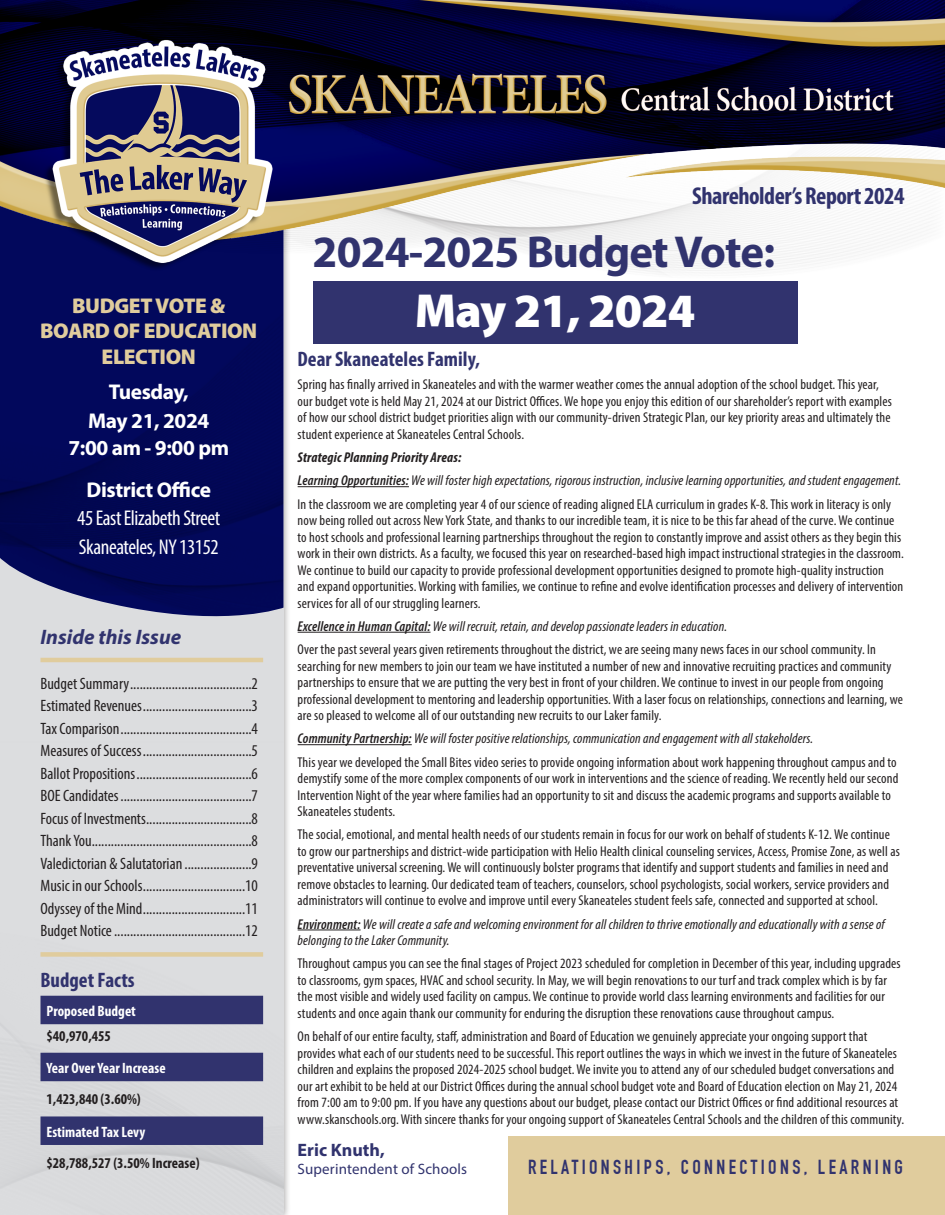
<style>
.page{position:relative;width:945px;height:1215px;background:#fff}
.page>*{position:absolute;margin:0;border:0;box-sizing:border-box;transform-origin:0 0}
.t1{font:900 48px "Myriad Pro";letter-spacing:-.02em;color:#fff}
.t2{font:700 44.85px "Myriad Pro";letter-spacing:-.02em;color:#31336e}
.t3{font:700 condensed 24.45px "Myriad Pro";letter-spacing:-.02em;color:#31336e}
.t4{font:700 21.45px "Myriad Pro";letter-spacing:-.02em;color:#fff}
.t5{font:condensed 21.45px "Myriad Pro";letter-spacing:-.02em;color:#fff}
.t6{font:900 21.45px/25.7px "Myriad Pro";letter-spacing:-.02em;color:#e0cc9d;text-align:center}
.t7{font:700 condensed 21px "Myriad Pro";color:#31336e}
.t8{font:italic 700 21px "Myriad Pro";color:#31336e}
.t9{font:700 19.95px "DIN Condensed";letter-spacing:.17em;color:#31336e}
.t10{font:700 18px "Myriad Pro";color:#31336e}
.t11{font:condensed 16.5px "Myriad Pro";color:#231f20}
.t12{font:700 condensed 15px "Myriad Pro";color:#231f20}
.t13{font:700 condensed 15px "Myriad Pro";color:#fff}
.t14{font:15px "Myriad Pro";letter-spacing:.01em;color:#31336e}
.t15{font:condensed 14.25px/16.5px "Myriad Pro";letter-spacing:.01em;color:#231f20}
.t16{font:italic condensed 14.25px/16.5px "Myriad Pro";letter-spacing:.01em;color:#231f20}
.t17{font:italic 700 condensed 14.25px "Myriad Pro";letter-spacing:.01em;color:#231f20}
.s1{font-weight:600}
</style>
<div class="page">
<img style="left:0;top:309px;width:284px;height:310px">
<img style="left:0;top:0;width:945px;height:309px">
<div style="left:313px;top:281px;width:485px;height:63px;background:#31336e"></div>
<div style="left:40px;top:996px;width:223px;height:28px;background:#31336e"></div>
<div style="left:40px;top:1053px;width:223px;height:28px;background:#31336e"></div>
<div style="left:40px;top:1116px;width:223px;height:29px;background:#31336e"></div>
<hr style="left:40px;top:658px;width:223px;height:4px;background:#e0cc9d">
<div style="left:40px;top:952px;width:223px;height:5px;background:#e0cc9d"></div>
<hr style="left:298px;top:486px;width:111px;height:1px;background:#231f20">
<hr style="left:298px;top:632px;width:133px;height:1px;background:#231f20">
<hr style="left:298px;top:744px;width:114px;height:1px;background:#231f20">
<hr style="left:298px;top:930px;width:63px;height:1px;background:#231f20">
<div style="left:508px;top:1137px;width:437px;height:78px;background:#e0cc9d"></div>
<p class="t6" style="left:40px;top:292px;width:219px">BUDGET VOTE &amp;<br>BOARD OF EDUCATION<br>ELECTION</p>
<p class="t4" style="left:109px;top:378px;width:82px">Tuesday,</p>
<p class="t4" style="left:88px;top:407px;width:123px">May 21, 2024</p>
<p class="t4" style="left:69px;top:434px;width:162px">7:00 am - 9:00 pm</p>
<p class="t4" style="left:87px;top:476px;width:126px">District Office</p>
<p class="t5" style="left:77px;top:505px;width:145px">45 East Elizabeth Street</p>
<p class="t5" style="left:79px;top:534px;width:141px">Skaneateles, NY 13152</p>
<p class="t8" style="left:40px;top:623px;width:142px">Inside this Issue</p>
<p class="t11" style="left:40px;top:674px;width:219px">Budget Summary......................................2</p>
<p class="t11" style="left:40px;top:696px;width:219px">Estimated Revenues..................................3</p>
<p class="t11" style="left:40px;top:719px;width:219px">Tax Comparison.........................................4</p>
<p class="t11" style="left:40px;top:741px;width:219px">Measures of Success..................................5</p>
<p class="t11" style="left:40px;top:764px;width:219px">Ballot Propositions....................................6</p>
<p class="t11" style="left:40px;top:786px;width:219px">BOE Candidates.........................................7</p>
<p class="t11" style="left:40px;top:809px;width:219px">Focus of Investments.................................8</p>
<p class="t11" style="left:40px;top:831px;width:219px">Thank You..................................................8</p>
<p class="t11" style="left:40px;top:854px;width:219px">Valedictorian &amp; Salutatorian .....................9</p>
<p class="t11" style="left:40px;top:876px;width:219px">Music in our Schools................................10</p>
<p class="t11" style="left:40px;top:899px;width:219px">Odyssey of the Mind................................11</p>
<p class="t11" style="left:40px;top:921px;width:219px">Budget Notice.........................................12</p>
<p class="t7" style="left:40px;top:967px;width:96px">Budget Facts</p>
<p class="t13" style="left:46px;top:1002px;width:91px">Proposed Budget</p>
<p class="t12" style="left:46px;top:1026px;width:66px">$40,970,455</p>
<p class="t13" style="left:46px;top:1059px;width:121px">Year Over Year Increase</p>
<p class="t12" style="left:46px;top:1090px;width:96px">1,423,840 (3.60%)</p>
<p class="t13" style="left:46px;top:1122px;width:100px">Estimated Tax Levy</p>
<p class="t12" style="left:46px;top:1154px;width:155px">$28,788,527 (3.50% Increase)</p>
<p class="t3" style="left:692px;top:181px;width:214px">Shareholder’s Report 2024</p>
<p class="t2" style="left:313px;top:222px;width:464px">2024-2025 Budget Vote:</p>
<p class="t1" style="left:415px;top:278px;width:282px">May 21, 2024</p>
<p class="t7" style="left:298px;top:346px;width:184px">Dear Skaneateles Family,</p>
<p class="t15" style="left:298px;top:376px;width:596px">Spring has finally arrived in Skaneateles and with the warmer weather comes the annual adoption of the school budget. This year, our budget vote is held May 21, 2024 at our District Offices. We hope you enjoy this edition of our shareholder’s report with examples of how our school district budget priorities align with our community-driven Strategic Plan, our key priority areas and ultimately the student experience at Skaneateles Central Schools.</p>
<p class="t17" style="left:298px;top:448px;width:165px">Strategic Planning Priority Areas:</p>
<p class="t16" style="left:298px;top:472px;width:605px"><span class="s1">Learning Opportunities:</span> We will foster high expectations, rigorous instruction, inclusive learning opportunities, and student engagement.</p>
<p class="t15" style="left:298px;top:495px;width:608px">In the classroom we are completing year 4 of our science of reading aligned ELA curriculum in grades K-8. This work in literacy is only now being rolled out across New York State, and thanks to our incredible team, it is nice to be this far ahead of the curve. We continue to host schools and professional learning partnerships throughout the region to constantly improve and assist others as they begin this work in their own districts. As a faculty, we focused this year on researched-based high impact instructional strategies in the classroom.<br>We continue to build our capacity to provide professional development opportunities designed to promote high-quality instruction and expand opportunities. Working with families, we continue to refine and evolve identification processes and delivery of intervention services for all of our struggling learners.</p>
<p class="t16" style="left:298px;top:618px;width:431px"><span class="s1">Excellence in Human Capital:</span> We will recruit, retain, and develop passionate leaders in education.</p>
<p class="t15" style="left:298px;top:641px;width:607px">Over the past several years given retirements throughout the district, we are seeing many news faces in our school community. In searching for new members to join our team we have instituted a number of new and innovative recruiting practices and community partnerships to ensure that we are putting the very best in front of your children. We continue to invest in our people from ongoing professional development to mentoring and leadership opportunities. With a laser focus on relationships, connections and learning, we are so pleased to welcome all of our outstanding new recruits to our Laker family.</p>
<p class="t16" style="left:298px;top:730px;width:517px"><span class="s1">Community Partnership:</span> We will foster positive relationships, communication and engagement with all stakeholders.</p>
<p class="t15" style="left:298px;top:753px;width:602px">This year we developed the Small Bites video series to provide ongoing information about work happening throughout campus and to demystify some of the more complex components of our work in interventions and the science of reading. We recently held our second Intervention Night of the year where families had an opportunity to sit and discuss the academic programs and supports available to Skaneateles students.</p>
<p class="t15" style="left:298px;top:826px;width:604px">The social, emotional, and mental health needs of our students remain in focus for our work on behalf of students K-12. We continue to grow our partnerships and district-wide participation with Helio Health clinical counseling services, Access, Promise Zone, as well as preventative universal screening. We will continuously bolster programs that identify and support students and families in need and remove obstacles to learning. Our dedicated team of teachers, counselors, school psychologists, social workers, service providers and administrators will continue to evolve and improve until every Skaneateles student feels safe, connected and supported at school.</p>
<p class="t16" style="left:298px;top:915px;width:589px"><span class="s1">Environment:</span> We will create a safe and welcoming environment for all children to thrive emotionally and educationally with a sense of belonging to the Laker Community.</p>
<p class="t15" style="left:298px;top:955px;width:604px">Throughout campus you can see the final stages of Project 2023 scheduled for completion in December of this year, including upgrades to classrooms, gym spaces, HVAC and school security. In May, we will begin renovations to our turf and track complex which is by far the most visible and widely used facility on campus. We continue to provide world class learning environments and facilities for our students and once again thank our community for enduring the disruption these renovations cause throughout campus.</p>
<p class="t15" style="left:298px;top:1028px;width:608px">On behalf of our entire faculty, staff, administration and Board of Education we genuinely appreciate your ongoing support that provides what each of our students need to be successful. This report outlines the ways in which we invest in the future of Skaneateles children and explains the proposed 2024-2025 school budget. We invite you to attend any of our scheduled budget conversations and our art exhibit to be held at our District Offices during the annual school budget vote and Board of Education election on May 21, 2024 from 7:00 am to 9:00 pm. If you have any questions about our budget, please contact our District Offices or find additional resources at www.skanschools.org. With sincere thanks for your ongoing support of Skaneateles Central Schools and the children of this community.</p>
<p class="t10" style="left:298px;top:1139px;width:89px">Eric Knuth,</p>
<p class="t14" style="left:298px;top:1160px;width:171px">Superintendent of Schools</p>
<p class="t9" style="left:528px;top:1155px;width:377px">RELATIONSHIPS, CONNECTIONS, LEARNING</p>
</div>
